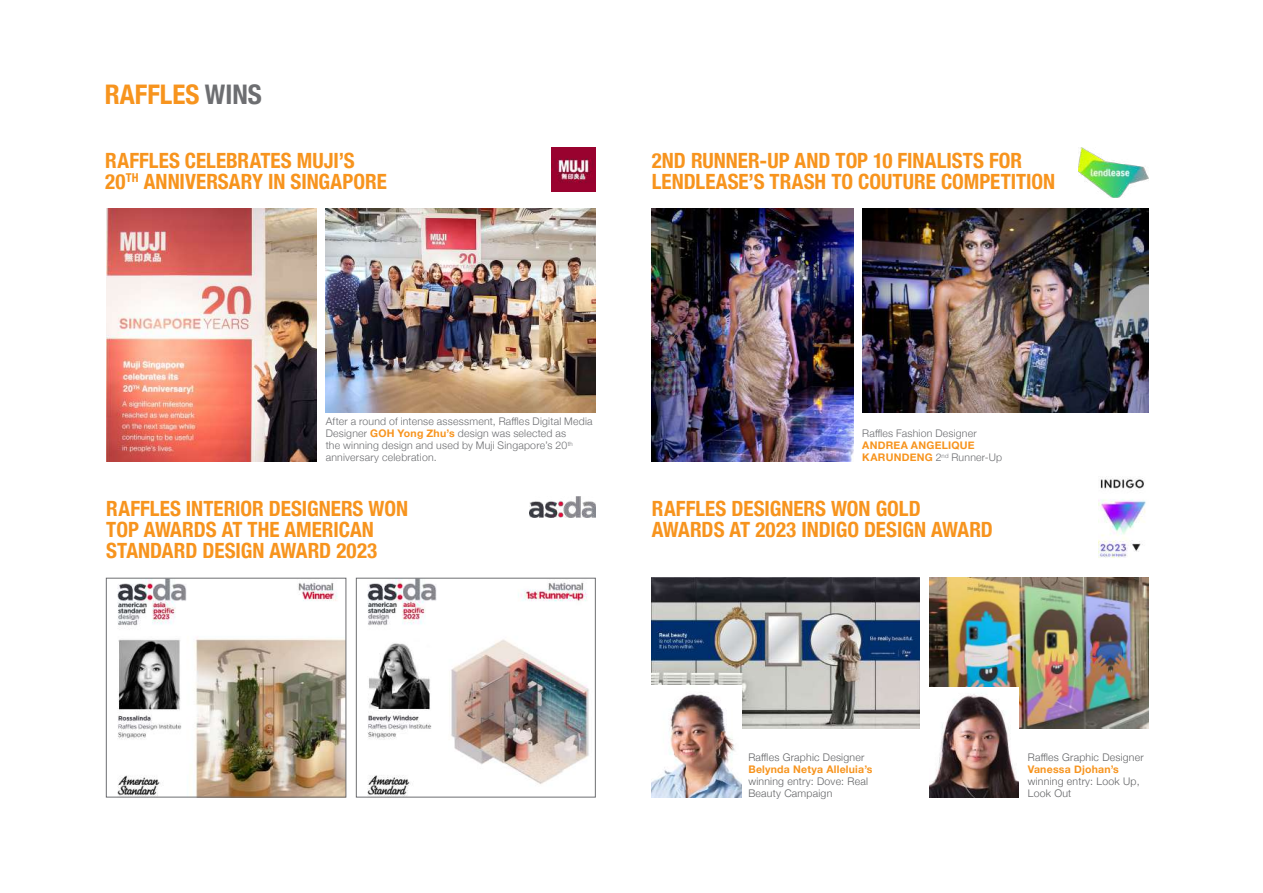
<style>
.page{position:relative;width:1263px;height:893px;background:#fff}
.page>*{position:absolute;margin:0;border:0;box-sizing:border-box;transform-origin:0 0}
.t1{font:700 condensed 27px "Helvetica Neue";color:#f7941e}
.t2{font:700 condensed 21px/21px "Helvetica Neue";color:#f7941e}
.t3{font:300 10.5px/12px "Helvetica Neue";letter-spacing:.02em;color:#6d6e71}
.t4{font:300 10.5px/12px "Helvetica Neue";letter-spacing:.02em;color:#636466}
.t5{font:700 10.5px/12px "Helvetica Neue";letter-spacing:.02em;color:#f7941e}
.s1{color:#6d6e71}
.s2{font-weight:700;color:#f7941e}
.s3{font-weight:300;color:#6d6e71}
</style>
<div class="page">
<img style="left:326px;top:208px;width:269px;height:204px">
<img style="left:106px;top:208px;width:211px;height:253px">
<img style="left:552px;top:147px;width:43px;height:45px">
<img style="left:117px;top:580px;width:227px;height:215px">
<div style="left:106px;top:578px;width:240px;height:219px;border:1px solid #6d6e71"></div>
<img style="left:367px;top:580px;width:222px;height:215px">
<div style="left:356px;top:578px;width:239px;height:219px;border:1px solid #6d6e71"></div>
<img style="left:529px;top:496px;width:66px;height:22px">
<img style="left:1079px;top:147px;width:69px;height:50px">
<img style="left:862px;top:208px;width:286px;height:204px">
<img style="left:652px;top:208px;width:202px;height:253px">
<img style="left:652px;top:578px;width:268px;height:150px">
<img style="left:929px;top:578px;width:219px;height:150px">
<img style="left:652px;top:686px;width:89px;height:111px">
<img style="left:929px;top:688px;width:89px;height:109px">
<img style="left:1099px;top:478px;width:47px;height:80px">
<p class="t1" style="left:105px;top:72px;width:159px">RAFFLES <span class="s1">WINS</span></p>
<p class="t2" style="left:105px;top:148px;width:283px">RAFFLES CELEBRATES MUJI’S<br>20<sup>TH</sup> ANNIVERSARY IN SINGAPORE</p>
<p class="t2" style="left:652px;top:148px;width:405px">2ND RUNNER-UP AND TOP 10 FINALISTS FOR<br>LENDLEASE’S TRASH TO COUTURE COMPETITION</p>
<p class="t3" style="left:326px;top:415px;width:268px">After a round of intense assessment, Raffles Digital Media Designer <span class="s2">GOH Yong Zhu’s</span> design was selected as<br>the winning design and used by Muji Singapore’s 20<sup>th </sup>anniversary celebration.</p>
<p class="t2" style="left:106px;top:497px;width:303px">RAFFLES INTERIOR DESIGNERS WON<br>TOP AWARDS AT THE AMERICAN<br>STANDARD DESIGN AWARD 2023</p>
<p class="t3" style="left:862px;top:427px;width:116px">Raffles Fashion Designer</p>
<p class="t5" style="left:862px;top:440px;width:142px">ANDREA ANGELIQUE<br>KARUNDENG <span class="s3">2</span><sup>nd</sup> <span class="s3">Runner-Up</span></p>
<p class="t2" style="left:652px;top:497px;width:343px">RAFFLES DESIGNERS WON GOLD<br>AWARDS AT 2023 INDIGO DESIGN AWARD</p>
<p class="t4" style="left:748px;top:751px;width:117px">Raffles Graphic Designer</p>
<p class="t5" style="left:748px;top:764px;width:125px">Belynda Netya Alleluia’s</p>
<p class="t4" style="left:748px;top:775px;width:121px">winning entry: Dove: Real<br>Beauty Campaign</p>
<p class="t4" style="left:1028px;top:751px;width:117px">Raffles Graphic Designer</p>
<p class="t5" style="left:1028px;top:764px;width:93px">Vanessa Djohan’s</p>
<p class="t4" style="left:1028px;top:775px;width:113px">winning entry: Look Up,<br>Look Out</p>
</div>
